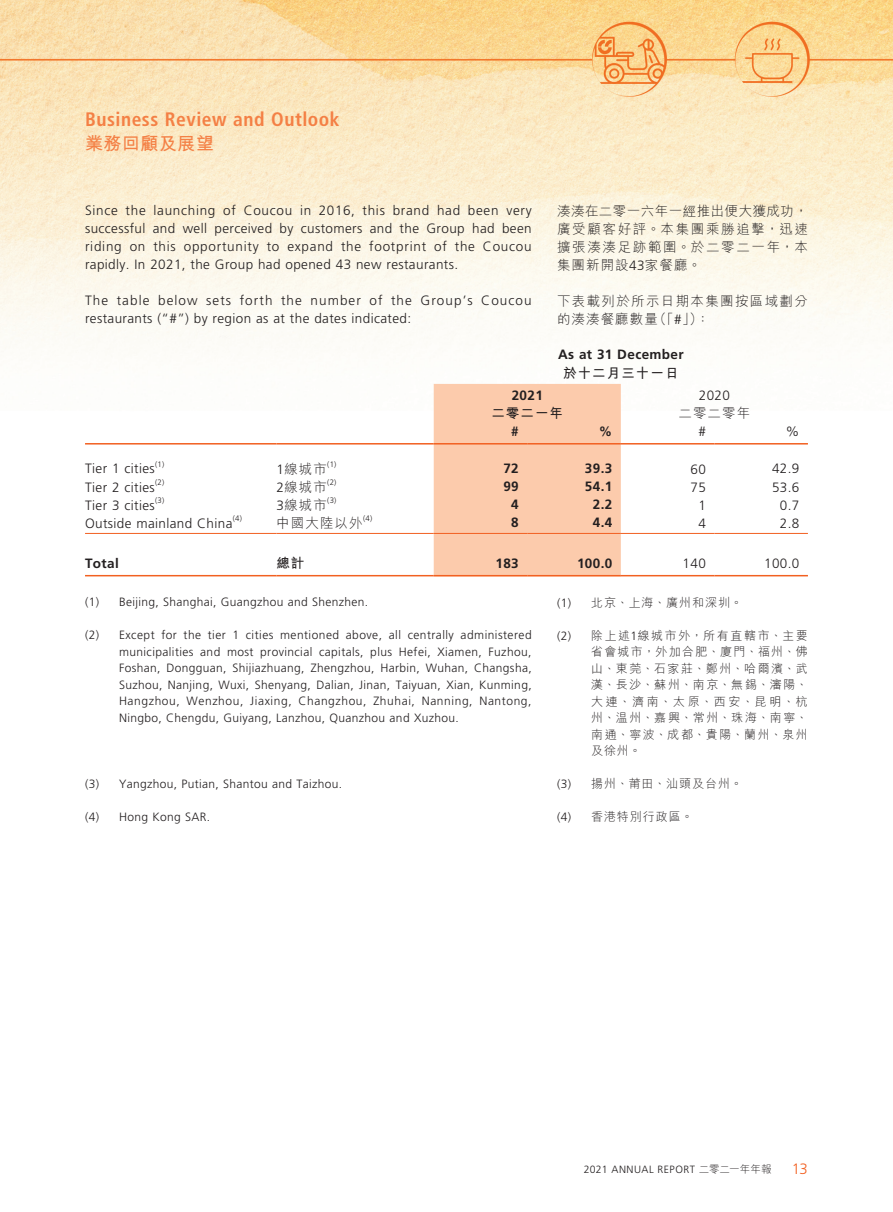
<style>
.page{position:relative;width:893px;height:1212px;background:#fff}
.page>*{position:absolute;margin:0;border:0;box-sizing:border-box;transform-origin:0 0}
.t1{font:700 condensed 19.5px "Frutiger LT Std";letter-spacing:.025em;color:#f48045}
.t2{font:700 18px "M Hei HK";letter-spacing:.03em;color:#f48045}
.t3{font:300 15px "Frutiger LT Std";color:#f26021}
.t4{font:300 13.5px/18px "Frutiger LT Std";letter-spacing:.03em;color:#231f20;text-align:justify}
.t5{font:300 13.5px/18px "M Hei HK";letter-spacing:.1em;color:#231f20;text-align:justify}
.t6{font:300 13.5px/18px "Frutiger LT Std";letter-spacing:.08em;color:#231f20}
.t7{font:700 13.5px "Frutiger LT Std";letter-spacing:.03em;color:#231f20}
.t8{font:700 13.5px "M Hei HK";letter-spacing:.08em;color:#231f20}
.t9{font:300 12px/16.5px "Frutiger LT Std";letter-spacing:.03em;color:#231f20;text-align:justify}
.t10{font:300 12px/16.5px "M Hei HK";letter-spacing:.13em;color:#231f20;text-align:justify}
.t11{font:300 12px "M Hei HK";letter-spacing:.08em;color:#231f20}
.t12{font:300 10.5px "Frutiger LT Std";letter-spacing:.05em;color:#231f20}
.t13{font:300 7.8px "Frutiger LT Std";color:#231f20}
.s1{font-family:"Frutiger LT Std"}
.s2{font-family:"M Hei HK"}
</style>
<div class="page">
<img style="left:0;top:0;width:893px;height:577px">
<div style="left:434px;top:384px;width:187px;height:191px;background:#fccbac"></div>
<hr style="left:85px;top:443px;width:191px;height:1px;background:#f26021">
<hr style="left:276px;top:443px;width:158px;height:1px;background:#f26021">
<hr style="left:434px;top:443px;width:93px;height:1px;background:#f26021">
<hr style="left:527px;top:443px;width:94px;height:1px;background:#f26021">
<hr style="left:621px;top:443px;width:93px;height:1px;background:#f26021">
<hr style="left:714px;top:443px;width:94px;height:1px;background:#f26021">
<hr style="left:85px;top:533px;width:191px;height:1px;background:#f26021">
<hr style="left:276px;top:533px;width:158px;height:1px;background:#f26021">
<hr style="left:434px;top:533px;width:93px;height:1px;background:#f26021">
<hr style="left:527px;top:533px;width:94px;height:1px;background:#f26021">
<hr style="left:621px;top:533px;width:93px;height:1px;background:#f26021">
<hr style="left:714px;top:533px;width:94px;height:1px;background:#f26021">
<hr style="left:85px;top:575px;width:191px;height:1px;background:#f26021">
<hr style="left:276px;top:575px;width:158px;height:1px;background:#f26021">
<hr style="left:434px;top:575px;width:93px;height:1px;background:#f26021">
<hr style="left:527px;top:575px;width:94px;height:1px;background:#f26021">
<hr style="left:621px;top:575px;width:93px;height:1px;background:#f26021">
<hr style="left:714px;top:575px;width:94px;height:1px;background:#f26021">
<h1 class="t1" style="left:85px;top:108px;width:256px">Business Review and Outlook</h1>
<h2 class="t2" style="left:85px;top:130px;width:131px">業務回顧及展望</h2>
<p class="t4" style="left:85px;top:202px;width:448px">Since the launching of Coucou in 2016, this brand had been very successful and well perceived by customers and the Group had been riding on this opportunity to expand the footprint of the Coucou rapidly. In 2021, the Group had opened 43 new restaurants.</p>
<p class="t6" style="left:85px;top:292px;width:448px">The table below sets forth the number of the Group’s Coucou restaurants (“#”) by region as at the dates indicated:</p>
<p class="t5" style="left:557px;top:202px;width:252px">湊湊在二零一六年一經推出便大獲成功，廣受顧客好評。本集團乘勝追擊，迅速擴張湊湊足跡範圍。於二零二一年，本集團新開設<span class="s1">43</span>家餐廳。</p>
<p class="t5" style="left:557px;top:292px;width:252px">下表載列於所示日期本集團按區域劃分的湊湊餐廳數量（「<span class="s1">#</span>」）：</p>
<p class="t7" style="left:558px;top:347px;width:127px">As at 31 December</p>
<p class="t8" style="left:563px;top:363px;width:117px">於十二月三十一日</p>
<p class="t7" style="left:512px;top:387px;width:33px">2021</p>
<p class="t4" style="left:699px;top:387px;width:33px">2020</p>
<p class="t8" style="left:491px;top:403px;width:73px">二零二一年</p>
<p class="t5" style="left:678px;top:404px;width:73px">二零二零年</p>
<p class="t7" style="left:511px;top:423px;width:9px">#</p>
<p class="t7" style="left:599px;top:423px;width:15px">%</p>
<p class="t4" style="left:698px;top:423px;width:9px">#</p>
<p class="t4" style="left:786px;top:422px;width:15px">%</p>
<p class="t4" style="left:85px;top:459px;width:71px">Tier 1 cities</p>
<p class="t13" style="left:155px;top:459px;width:11px">(1)</p>
<p class="t5" style="left:276px;top:459px;width:52px"><span class="s1">1</span>線城市</p>
<p class="t13" style="left:327px;top:460px;width:11px">(1)</p>
<p class="t7" style="left:503px;top:460px;width:17px">72</p>
<p class="t7" style="left:585px;top:460px;width:29px">39.3</p>
<p class="t4" style="left:690px;top:460px;width:17px">60</p>
<p class="t4" style="left:772px;top:459px;width:29px">42.9</p>
<p class="t4" style="left:85px;top:478px;width:71px">Tier 2 cities</p>
<p class="t13" style="left:155px;top:478px;width:11px">(2)</p>
<p class="t5" style="left:276px;top:477px;width:52px"><span class="s1">2</span>線城市</p>
<p class="t13" style="left:327px;top:478px;width:11px">(2)</p>
<p class="t7" style="left:503px;top:478px;width:17px">99</p>
<p class="t7" style="left:585px;top:478px;width:29px">54.1</p>
<p class="t4" style="left:690px;top:478px;width:17px">75</p>
<p class="t4" style="left:772px;top:478px;width:29px">53.6</p>
<p class="t4" style="left:85px;top:496px;width:71px">Tier 3 cities</p>
<p class="t13" style="left:155px;top:496px;width:11px">(3)</p>
<p class="t5" style="left:276px;top:495px;width:52px"><span class="s1">3</span>線城市</p>
<p class="t13" style="left:327px;top:496px;width:11px">(3)</p>
<p class="t7" style="left:511px;top:496px;width:9px">4</p>
<p class="t7" style="left:593px;top:496px;width:21px">2.2</p>
<p class="t4" style="left:698px;top:496px;width:9px">1</p>
<p class="t4" style="left:780px;top:496px;width:21px">0.7</p>
<p class="t4" style="left:85px;top:514px;width:149px">Outside mainland China</p>
<p class="t13" style="left:233px;top:514px;width:11px">(4)</p>
<p class="t5" style="left:276px;top:513px;width:88px">中國大陸以外</p>
<p class="t13" style="left:363px;top:514px;width:11px">(4)</p>
<p class="t7" style="left:511px;top:514px;width:9px">8</p>
<p class="t7" style="left:593px;top:514px;width:21px">4.4</p>
<p class="t4" style="left:698px;top:514px;width:9px">4</p>
<p class="t4" style="left:780px;top:514px;width:21px">2.8</p>
<p class="t7" style="left:85px;top:555px;width:35px">Total</p>
<p class="t8" style="left:276px;top:553px;width:30px">總計</p>
<p class="t7" style="left:495px;top:555px;width:25px">183</p>
<p class="t7" style="left:577px;top:555px;width:37px">100.0</p>
<p class="t4" style="left:683px;top:555px;width:25px">140</p>
<p class="t4" style="left:764px;top:555px;width:37px">100.0</p>
<p class="t9" style="left:85px;top:594px;width:285px">(1) Beijing, Shanghai, Guangzhou and Shenzhen.</p>
<p class="t9" style="left:119px;top:627px;width:414px;text-indent:-34px">(2) Except for the tier 1 cities mentioned above, all centrally administered municipalities and most provincial capitals, plus Hefei, Xiamen, Fuzhou, Foshan, Dongguan, Shijiazhuang, Zhengzhou, Harbin, Wuhan, Changsha, Suzhou, Nanjing, Wuxi, Shenyang, Dalian, Jinan, Taiyuan, Xian, Kunming, Hangzhou, Wenzhou, Jiaxing, Changzhou, Zhuhai, Nanning, Nantong, Ningbo, Chengdu, Guiyang, Lanzhou, Quanzhou and Xuzhou.</p>
<p class="t11" style="left:557px;top:594px;width:187px"><span class="s1">(1)</span> 北京、上海、廣州和深圳。</p>
<p class="t10" style="left:591px;top:626px;width:218px;text-indent:-34px"><span class="s1">(2)</span> 除上述<span class="s1">1</span>線城市外，所有直轄市、主要省會城市，外加合肥、廈門、福州、佛山、東莞、石家莊、鄭州、哈爾濱、武漢、長沙、蘇州、南京、無錫、瀋陽、大連、濟南、太原、西安、昆明、杭州、温州、嘉興、常州、珠海、南寧、南通、寧波、成都、貴陽、蘭州、泉州及徐州。</p>
<p class="t11" style="left:557px;top:775px;width:187px"><span class="s1">(3)</span> 揚州、莆田、汕頭及台州。</p>
<p class="t11" style="left:557px;top:808px;width:137px"><span class="s1">(4)</span> 香港特別行政區。</p>
<p class="t9" style="left:85px;top:776px;width:259px">(3) Yangzhou, Putian, Shantou and Taizhou.</p>
<p class="t9" style="left:85px;top:809px;width:127px">(4) Hong Kong SAR.</p>
<p class="t12" style="left:584px;top:1164px;width:189px">2021 ANNUAL REPORT <span class="s2">二零二一年年報</span></p>
<p class="t3" style="left:792px;top:1161px;width:18px">13</p>
</div>
